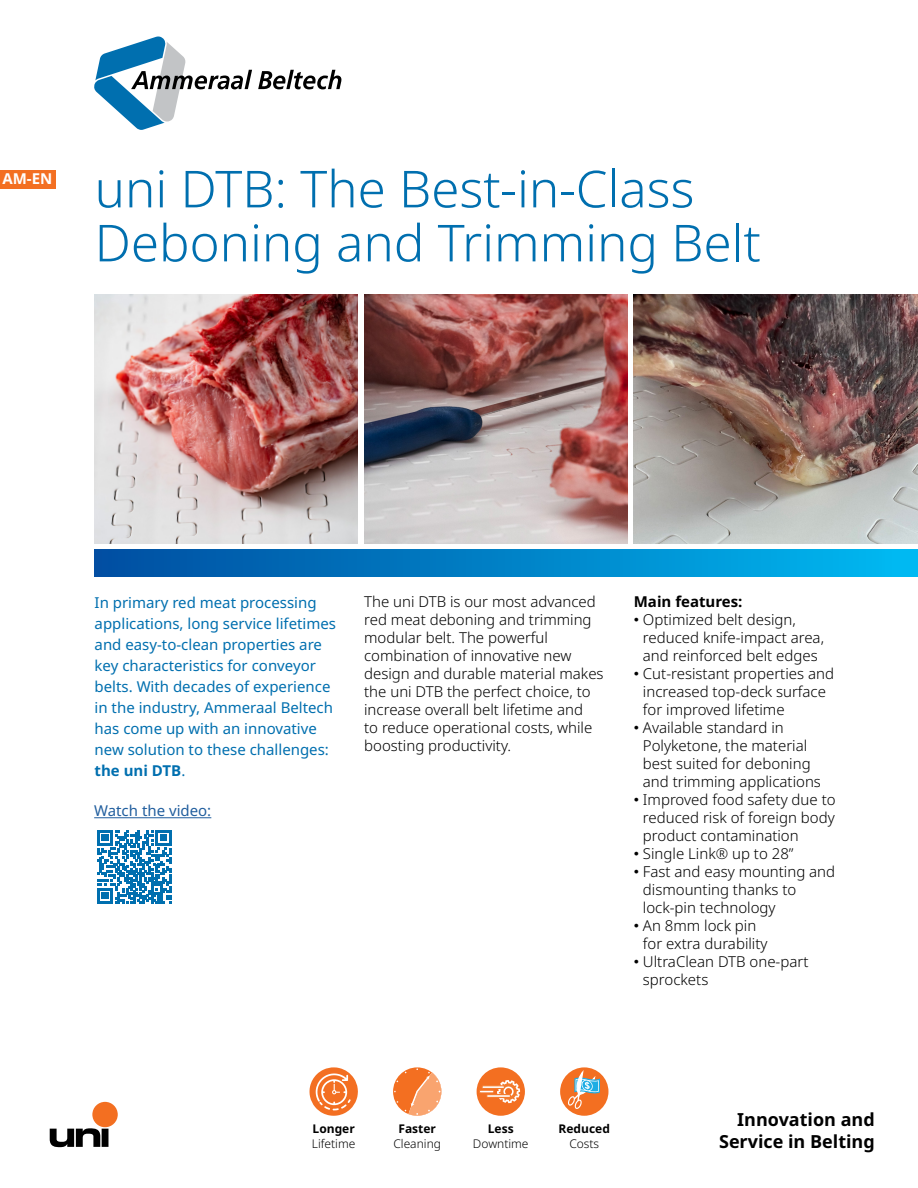
<style>
.page{position:relative;width:918px;height:1188px;background:#fff}
.page>*{position:absolute;margin:0;border:0;box-sizing:border-box;transform-origin:0 0}
.t1{font:300 51px/54px "Noto Sans";color:#006faf}
.t2{font:700 18px/21.6px "Noto Sans";color:#000;text-align:right}
.t3{font:300 15px/18px "Noto Sans";color:#000}
.t4{font:15px/21px "Noto Sans";color:#006faf}
.t5{font:15px "Noto Sans";color:#215e9e}
.t6{font:700 15px "Noto Sans";color:#000}
.t7{font:700 15px "Noto Sans";color:#fff}
.t8{font:300 12px "Noto Sans";color:#000}
.t9{font:700 12px "Noto Sans";color:#000}
.s1{font-weight:700}
.s2{font-family:"Arial";font-weight:400}
</style>
<div class="page">
<div style="left:0;top:171px;width:55px;height:18px;background:#f36f21"></div>
<div style="left:95px;top:549px;width:823px;height:27px;background:linear-gradient(to right,#004d9f,#00b9f1)"></div>
<img style="left:95px;top:295px;width:263px;height:248px">
<img style="left:364px;top:295px;width:263px;height:248px">
<img style="left:634px;top:295px;width:284px;height:248px">
<hr style="left:94px;top:817px;width:117px;height:1px;background:#215e9e">
<svg style="left:50px;top:1128px;width:58px;height:19px"></svg>
<div style="left:92px;top:1102px;width:26px;height:25px;background:#f36f21;border-radius:50%"></div>
<svg style="left:94px;top:37px;width:247px;height:93px"></svg>
<div style="left:560px;top:1067px;width:48px;height:49px;background:#f36f21;border-radius:50%"></div>
<svg style="left:567px;top:1072px;width:33px;height:37px"></svg>
<div style="left:477px;top:1067px;width:48px;height:49px;background:#f36f21;border-radius:50%"></div>
<hr style="left:479px;top:1090px;width:15px;height:3px;background:#f37b2d;border-radius:2px">
<svg style="left:480px;top:1080px;width:41px;height:24px"></svg>
<svg style="left:486px;top:1094px;width:25px;height:4px"></svg>
<div style="left:393px;top:1067px;width:48px;height:49px;background:#f36f21;border-radius:50%"></div>
<svg style="left:405px;top:1068px;width:36px;height:48px"></svg>
<svg style="left:310px;top:1067px;width:48px;height:49px"></svg>
<svg style="left:97px;top:830px;width:74px;height:74px"></svg>
<p class="t7" style="left:2px;top:168px;width:51px">AM-EN</p>
<h1 class="t1" style="left:95px;top:163px;width:668px">uni DTB: The Best-in-Class<br>Deboning and Trimming Belt</h1>
<p class="t4" style="left:95px;top:592px;width:243px">In primary red meat processing applications, long service lifetimes and easy-to-clean properties are key characteristics for conveyor belts. With decades of experience in the industry, Ammeraal Beltech has come up with an innovative new solution to these challenges: <span class="s1">the uni DTB</span>.</p>
<p class="t6" style="left:634px;top:591px;width:110px">Main features:</p>
<p class="t3" style="left:364px;top:593px;width:241px">The uni DTB is our most advanced red meat deboning and trimming modular belt. The powerful combination of innovative new design and durable material makes the uni DTB the perfect choice, to increase overall belt lifetime and<br>to reduce operational costs, while boosting productivity.</p>
<p class="t3" style="left:643px;top:611px;width:183px;text-indent:-9px"><span class="s2">•</span> Optimized belt design, reduced knife-impact area, and reinforced belt edges</p>
<p class="t3" style="left:643px;top:665px;width:193px;text-indent:-9px"><span class="s2">•</span> Cut-resistant properties and increased top-deck surface for improved lifetime</p>
<p class="t3" style="left:643px;top:719px;width:180px;text-indent:-9px"><span class="s2">•</span> Available standard in<br>Polyketone, the material best suited for deboning and trimming applications</p>
<p class="t3" style="left:643px;top:791px;width:194px;text-align:justify;text-indent:-9px"><span class="s2">•</span> Improved food safety due to reduced risk of foreign body product contamination</p>
<p class="t3" style="left:634px;top:845px;width:161px"><span class="s2">•</span> Single Link® up to 28”</p>
<p class="t3" style="left:643px;top:863px;width:194px;text-indent:-9px"><span class="s2">•</span> Fast and easy mounting and dismounting thanks to lock-pin technology</p>
<p class="t3" style="left:643px;top:917px;width:126px;text-indent:-9px"><span class="s2">•</span> An 8mm lock pin for extra durability</p>
<p class="t3" style="left:643px;top:953px;width:167px;text-indent:-9px"><span class="s2">•</span> UltraClean DTB one-part sprockets</p>
<p class="t5" style="left:94px;top:800px;width:119px">Watch the video:</p>
<p class="t9" style="left:313px;top:1121px;width:44px">Longer</p>
<p class="t8" style="left:312px;top:1135px;width:45px">Lifetime</p>
<p class="t9" style="left:398px;top:1121px;width:39px">Faster</p>
<p class="t8" style="left:393px;top:1135px;width:49px">Cleaning</p>
<p class="t9" style="left:488px;top:1121px;width:27px">Less</p>
<p class="t8" style="left:473px;top:1135px;width:57px">Downtime</p>
<p class="t9" style="left:559px;top:1121px;width:53px">Reduced</p>
<p class="t8" style="left:569px;top:1135px;width:31px">Costs</p>
<p class="t2" style="left:719px;top:1109px;width:157px">Innovation and<br>Service in Belting</p>
</div>
